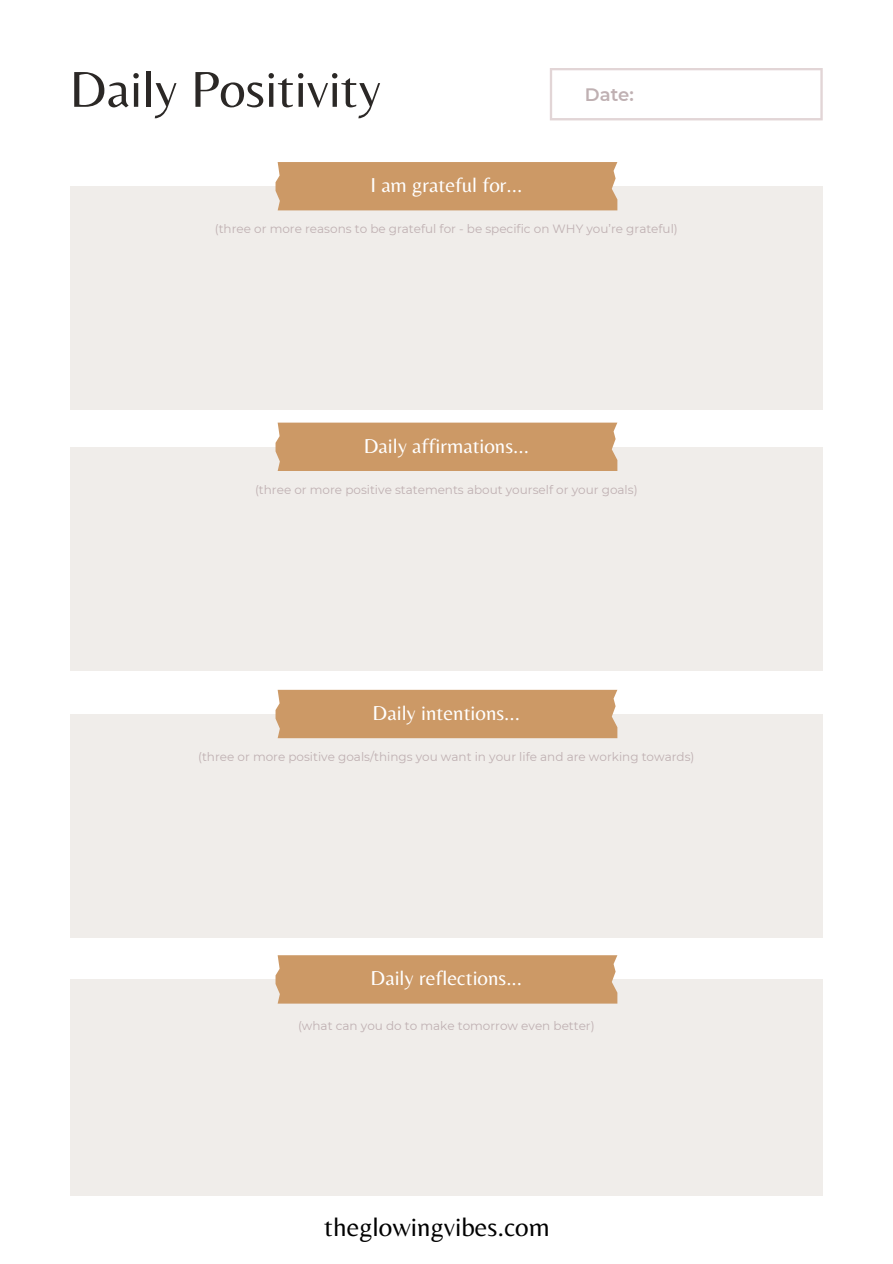
<style>
.page{position:relative;width:893px;height:1264px;background:#fff}
.page>*{position:absolute;margin:0;border:0;box-sizing:border-box;transform-origin:0 0}
.t1{font:52.5px "Belleza";color:#2b2826}
.t2{font:27px "Belleza";color:#000}
.t3{font:21px "Belleza";color:#fff}
.t4{font:600 18px "Montserrat";color:#bfb0b2}
.t5{font:12px "Montserrat";color:#bfb0b2}
</style>
<div class="page">
<div style="left:70px;top:979px;width:752px;height:216px;background:#f0edea"></div>
<div style="left:70px;top:714px;width:752px;height:223px;background:#f0edea"></div>
<div style="left:70px;top:447px;width:752px;height:223px;background:#f0edea"></div>
<div style="left:70px;top:186px;width:752px;height:223px;background:#f0edea"></div>
<svg style="left:550px;top:68px;width:272px;height:52px"></svg>
<div style="left:275px;top:955px;width:342px;height:48px;background:#c96"></div>
<div style="left:275px;top:689px;width:342px;height:49px;background:#c96"></div>
<div style="left:275px;top:422px;width:342px;height:49px;background:#c96"></div>
<div style="left:275px;top:162px;width:342px;height:48px;background:#c96"></div>
<p class="t1" style="left:69px;top:58px;width:313px">Daily Positivity</p>
<p class="t3" style="left:370px;top:172px;width:153px">I am grateful for...</p>
<p class="t4" style="left:585px;top:84px;width:50px">Date:</p>
<p class="t5" style="left:215px;top:221px;width:464px">(three or more reasons to be grateful for - be specific on WHY you’re grateful)</p>
<p class="t3" style="left:363px;top:433px;width:167px">Daily affirmations...</p>
<p class="t5" style="left:255px;top:482px;width:384px">(three or more positive statements about yourself or your goals)</p>
<p class="t3" style="left:372px;top:700px;width:149px">Daily intentions...</p>
<p class="t5" style="left:198px;top:749px;width:498px">(three or more positive goals/things you want in your life and are working towards)</p>
<p class="t3" style="left:370px;top:965px;width:153px">Daily reflections...</p>
<p class="t5" style="left:298px;top:1018px;width:298px">(what can you do to make tomorrow even better)</p>
<p class="t2" style="left:324px;top:1210px;width:227px">theglowingvibes.com</p>
</div>
